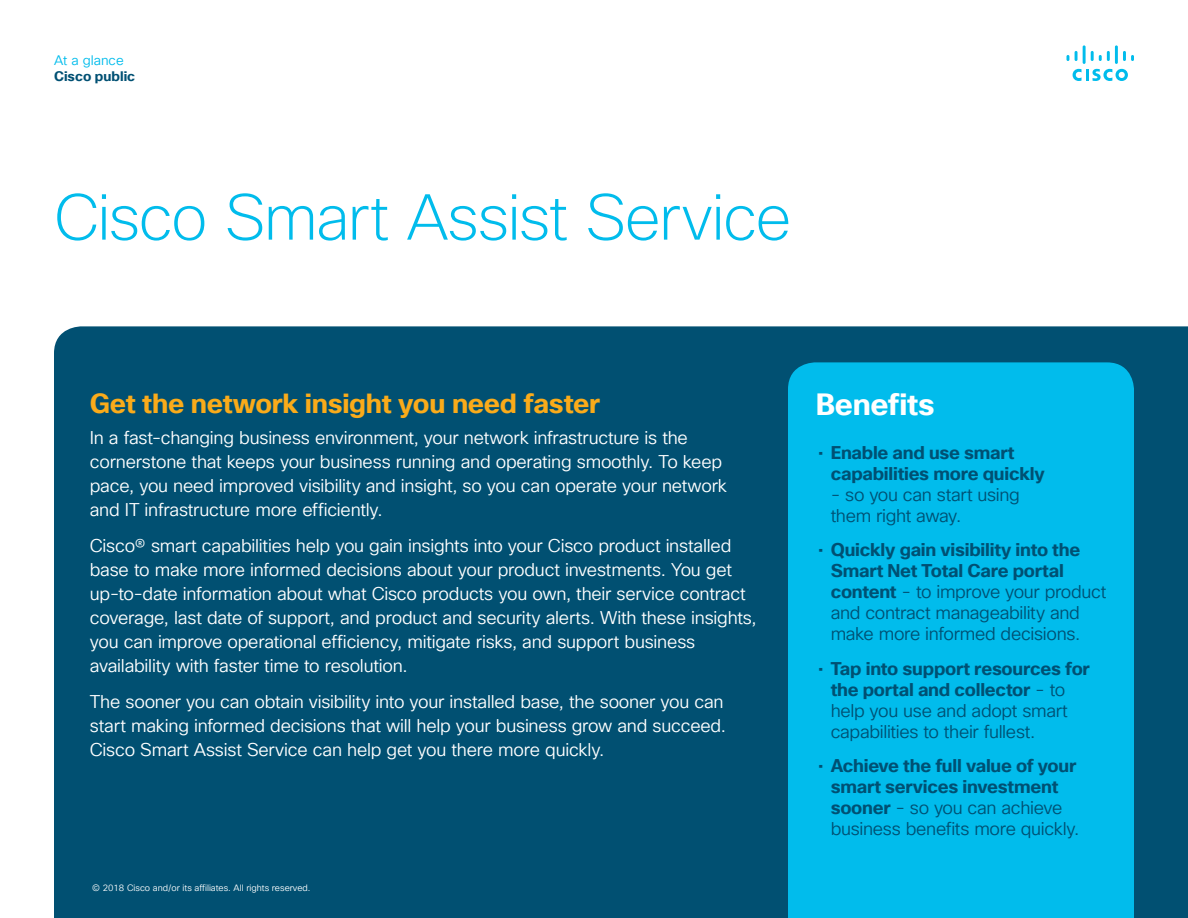
<style>
.page{position:relative;width:1188px;height:918px;background:#fff}
.page>*{position:absolute;margin:0;border:0;box-sizing:border-box;transform-origin:0 0}
.Title_Headline{font:200 63px "Cisco Sans TT";letter-spacing:-.025em;color:#01bcec}
.Sidebar_Heading_Whit{font:700 30px "Cisco Sans TT";letter-spacing:-.01em;color:#fff}
.Subhead2_Orange{font:700 27px "Cisco Sans TT";letter-spacing:-.01em;color:#faab1a}
.Intro{font:18px/24px "Cisco Sans TT Light";letter-spacing:-.015em;color:#fff}
.t1{font:18px/21px "Cisco Sans TT Light";letter-spacing:-.02em;color:#005073}
.t2{font:700 18px/21px "Cisco Sans TT";letter-spacing:-.01em;color:#005073}
.t3{font:700 13.5px "Cisco Sans TT";color:#005073}
.t4{font:13.5px "Cisco Sans TT Light";color:#01bcec}
.Footer_white{font:9px "Cisco Sans TT Light";color:#fff}
.s1{font-weight:400}
.s2{font-family:"Cisco Sans TT"}
.s3{font-family:"Cisco Sans TT";font-weight:700}
.s4{font-family:"Cisco Sans TT Light";font-weight:400}
</style>
<div class="page">
<svg style="left:1073px;top:69px;width:55px;height:12px"></svg>
<svg style="left:1067px;top:55px;width:2px;height:6px"></svg>
<svg style="left:1075px;top:51px;width:3px;height:10px"></svg>
<hr style="left:1083px;top:45px;width:3px;height:19px;background:#01bcec">
<svg style="left:1091px;top:51px;width:19px;height:10px"></svg>
<hr style="left:1115px;top:45px;width:3px;height:19px;background:#01bcec">
<svg style="left:1123px;top:51px;width:11px;height:10px"></svg>
<div style="left:54px;top:326px;width:1134px;height:592px;background:#015072"></div>
<div style="left:788px;top:362px;width:346px;height:556px;background:#01bcec"></div>
<p class="t4" style="left:54px;top:51px;width:71px">At a glance</p>
<p class="t3" style="left:54px;top:67px;width:83px">Cisco public</p>
<p class="Title_Headline" style="left:54px;top:177px;width:739px">Cisco Smart Assist Service</p>
<p class="Subhead2_Orange" style="left:90px;top:385px;width:512px">Get the network insight you need faster</p>
<p class="Intro" style="left:90px;top:427px;width:639px">In a fast-changing business environment, your network infrastructure is the cornerstone that keeps your business running and operating smoothly. To keep pace, you need improved visibility and insight, so you can operate your network and IT infrastructure more efficiently.</p>
<p class="Intro" style="left:90px;top:535px;width:669px">Cisco® smart capabilities help you gain insights into your Cisco product installed base to make more informed decisions about your product investments. You get up-to-date information about what Cisco products you own, their service contract coverage, last date of support, and product and security alerts. With these insights, you can improve operational efficiency, mitigate risks, and support business availability with faster time to resolution.</p>
<p class="Intro" style="left:90px;top:691px;width:638px">The sooner you can obtain visibility into your installed base, the sooner you can start making informed decisions that will help your business grow and succeed.<br>Cisco Smart Assist Service can help get you there more quickly.</p>
<p class="Footer_white" style="left:92px;top:882px;width:220px">© 2018 Cisco and/or its affiliates. All rights reserved.</p>
<p class="Sidebar_Heading_Whit" style="left:816px;top:385px;width:121px">Benefits</p>
<p class="t2" style="left:831px;top:442px;width:216px;text-indent:-13px"><span class="s1">•</span> Enable and use smart capabilities more quickly</p>
<p class="t1" style="left:831px;top:484px;width:191px">- so you can start using them right away.</p>
<p class="t1" style="left:831px;top:540px;width:277px;text-indent:-13px"><span class="s2">•</span> <span class="s3">Quickly gain visibility into the<br>Smart Net Total Care portal content</span> - to improve your product and contract manageability and make more informed decisions.</p>
<p class="t1" style="left:831px;top:658px;width:261px;text-indent:-13px"><span class="s2">•</span> <span class="s3">Tap into support resources for the portal and collector</span> - to help you use and adopt smart capabilities to their fullest.</p>
<p class="t2" style="left:831px;top:756px;width:250px;text-indent:-13px"><span class="s1">•</span> Achieve the full value of your smart services investment sooner <span class="s4">- so you can achieve business benefits more quickly.</span></p>
</div>
